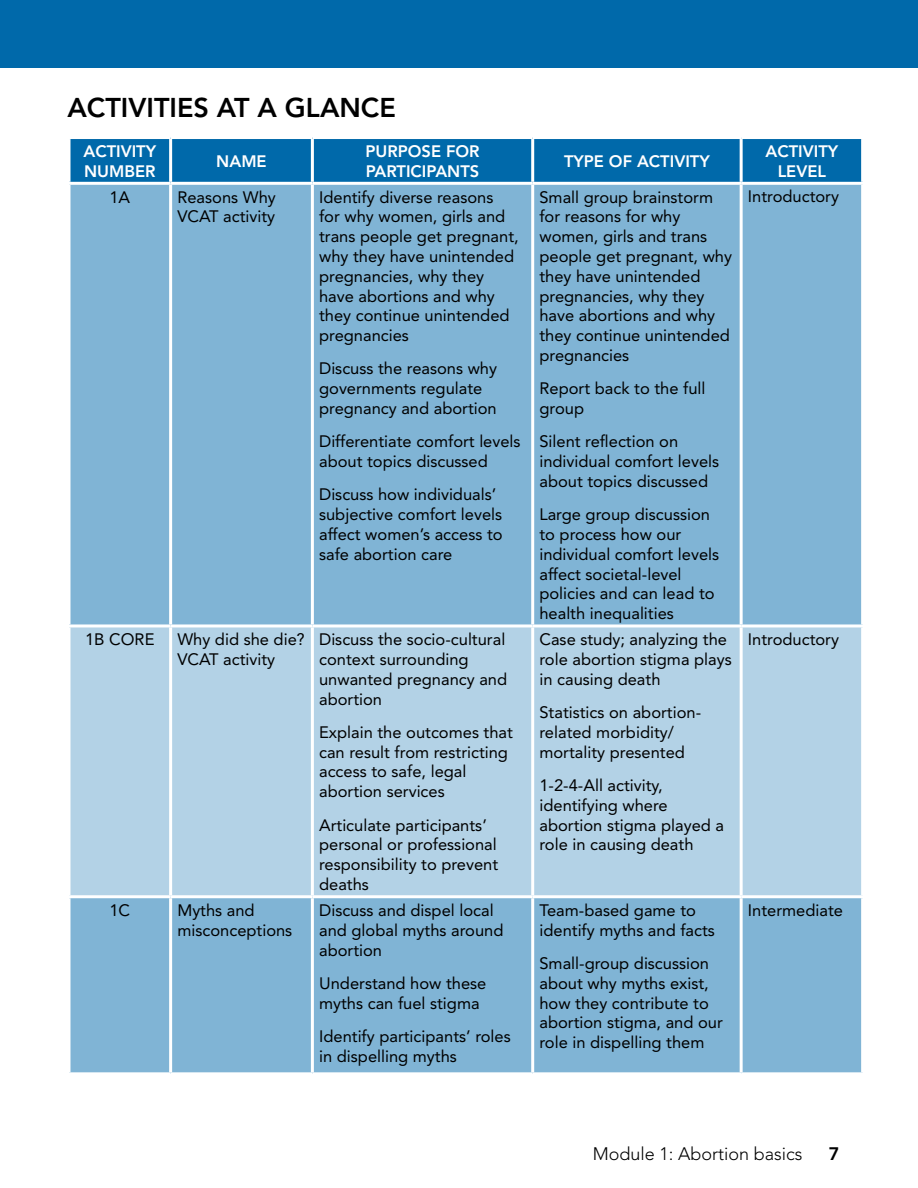
<style>
.page{position:relative;width:918px;height:1188px;background:#fff}
.page>*{position:absolute;margin:0;border:0;box-sizing:border-box;transform-origin:0 0}
.t1{font:800 27px "Avenir LT Std";color:#000}
.t2{font:300 18px "Avenir LT Std";color:#000}
.t3{font:800 18px "Avenir LT Std";color:#000}
.t4{font:16.5px/19.8px "Avenir LT Std";color:#000}
.t5{font:800 16.5px/19.8px "Avenir LT Std";color:#fff}
</style>
<div class="page">
<div style="left:0;top:0;width:918px;height:68px;background:#0069aa"></div>
<div style="left:70px;top:139px;width:791px;height:43px;background:#0069aa"></div>
<div style="left:70px;top:185px;width:791px;height:887px;background:#80b4d5"></div>
<div style="left:70px;top:627px;width:791px;height:268px;background:#b3d2e6"></div>
<hr style="left:169px;top:139px;width:3px;height:43px;background:#fff">
<hr style="left:311px;top:139px;width:3px;height:43px;background:#fff">
<hr style="left:531px;top:139px;width:3px;height:43px;background:#fff">
<hr style="left:740px;top:139px;width:3px;height:43px;background:#fff">
<hr style="left:169px;top:185px;width:3px;height:439px;background:#fff">
<hr style="left:311px;top:185px;width:3px;height:439px;background:#fff">
<hr style="left:531px;top:185px;width:3px;height:439px;background:#fff">
<hr style="left:740px;top:185px;width:3px;height:439px;background:#fff">
<hr style="left:68px;top:624px;width:103px;height:3px;background:#fff">
<hr style="left:171px;top:624px;width:141px;height:3px;background:#fff">
<hr style="left:169px;top:627px;width:3px;height:268px;background:#fff">
<hr style="left:312px;top:624px;width:221px;height:3px;background:#fff">
<hr style="left:311px;top:627px;width:3px;height:268px;background:#fff">
<hr style="left:533px;top:624px;width:208px;height:3px;background:#fff">
<hr style="left:531px;top:627px;width:3px;height:268px;background:#fff">
<hr style="left:741px;top:624px;width:123px;height:3px;background:#fff">
<hr style="left:740px;top:627px;width:3px;height:268px;background:#fff">
<hr style="left:68px;top:895px;width:103px;height:3px;background:#fff">
<hr style="left:171px;top:895px;width:141px;height:3px;background:#fff">
<hr style="left:169px;top:898px;width:3px;height:174px;background:#fff">
<hr style="left:312px;top:895px;width:221px;height:3px;background:#fff">
<hr style="left:311px;top:898px;width:3px;height:174px;background:#fff">
<hr style="left:533px;top:895px;width:208px;height:3px;background:#fff">
<hr style="left:531px;top:898px;width:3px;height:174px;background:#fff">
<hr style="left:741px;top:895px;width:123px;height:3px;background:#fff">
<hr style="left:740px;top:898px;width:3px;height:174px;background:#fff">
<h1 class="t1" style="left:68px;top:91px;width:330px">ACTIVITIES AT A GLANCE</h1>
<p class="t5" style="left:83px;top:141px;width:74px">ACTIVITY<br>NUMBER</p>
<p class="t5" style="left:216px;top:151px;width:52px">NAME</p>
<p class="t5" style="left:365px;top:141px;width:116px">PURPOSE FOR<br>PARTICIPANTS</p>
<p class="t5" style="left:564px;top:151px;width:147px">TYPE OF ACTIVITY</p>
<p class="t5" style="left:766px;top:141px;width:74px;text-align:center">ACTIVITY<br>LEVEL</p>
<p class="t4" style="left:109px;top:187px;width:22px">1A</p>
<p class="t4" style="left:177px;top:187px;width:100px">Reasons Why<br>VCAT activity</p>
<p class="t4" style="left:319px;top:187px;width:201px">Identify diverse reasons<br>for why women, girls and trans people get pregnant, why they have unintended pregnancies, why they have abortions and why they continue unintended pregnancies</p>
<p class="t4" style="left:319px;top:359px;width:179px">Discuss the reasons why governments regulate pregnancy and abortion</p>
<p class="t4" style="left:319px;top:432px;width:203px">Differentiate comfort levels about topics discussed</p>
<p class="t4" style="left:319px;top:485px;width:185px">Discuss how individuals’ subjective comfort levels affect women’s access to safe abortion care</p>
<p class="t4" style="left:748px;top:187px;width:93px">Introductory</p>
<p class="t4" style="left:539px;top:187px;width:194px">Small group brainstorm for reasons for why women, girls and trans people get pregnant, why they have unintended pregnancies, why they have abortions and why they continue unintended pregnancies</p>
<p class="t4" style="left:539px;top:379px;width:168px">Report back to the full group</p>
<p class="t4" style="left:539px;top:432px;width:181px">Silent reflection on individual comfort levels about topics discussed</p>
<p class="t4" style="left:539px;top:505px;width:181px">Large group discussion to process how our individual comfort levels affect societal-level policies and can lead to health inequalities</p>
<p class="t4" style="left:85px;top:630px;width:71px">1B CORE</p>
<p class="t4" style="left:177px;top:630px;width:129px">Why did she die?<br>VCAT activity</p>
<p class="t4" style="left:319px;top:630px;width:190px">Discuss the socio-cultural context surrounding unwanted pregnancy and abortion</p>
<p class="t4" style="left:319px;top:722px;width:195px">Explain the outcomes that can result from restricting access to safe, legal abortion services</p>
<p class="t4" style="left:319px;top:815px;width:181px">Articulate participants’ personal or professional responsibility to prevent deaths</p>
<p class="t4" style="left:109px;top:900px;width:22px">1C</p>
<p class="t4" style="left:177px;top:900px;width:116px">Myths and misconceptions</p>
<p class="t4" style="left:319px;top:900px;width:186px">Discuss and dispel local and global myths around abortion</p>
<p class="t4" style="left:319px;top:973px;width:169px">Understand how these myths can fuel stigma</p>
<p class="t4" style="left:319px;top:1026px;width:193px">Identify participants’ roles in dispelling myths</p>
<p class="t4" style="left:539px;top:630px;width:194px">Case study; analyzing the role abortion stigma plays in causing death</p>
<p class="t4" style="left:539px;top:703px;width:163px">Statistics on abortion&shy;related morbidity/ mortality presented</p>
<p class="t4" style="left:539px;top:775px;width:186px">1-2-4-All activity, identifying where abortion stigma played a role in causing death</p>
<p class="t4" style="left:748px;top:630px;width:93px">Introductory</p>
<p class="t4" style="left:539px;top:900px;width:177px">Team-based game to identify myths and facts</p>
<p class="t4" style="left:539px;top:954px;width:185px">Small-group discussion about why myths exist, how they contribute to abortion stigma, and our role in dispelling them</p>
<p class="t4" style="left:748px;top:900px;width:97px">Intermediate</p>
<p class="t2" style="left:593px;top:1143px;width:211px">Module 1: Abortion basics</p>
<p class="t3" style="left:829px;top:1143px;width:12px">7</p>
</div>
